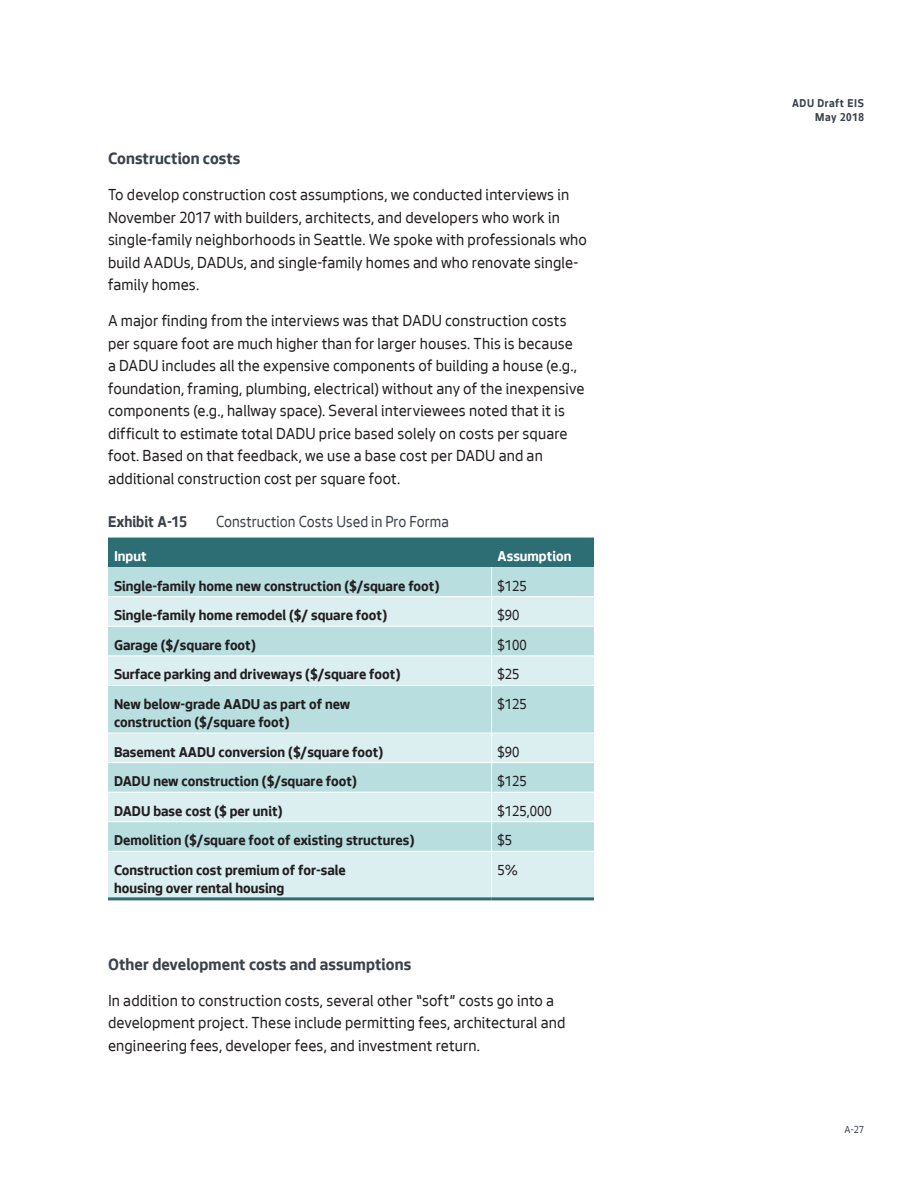
<style>
.page{position:relative;width:918px;height:1188px;background:#fff}
.page>*{position:absolute;margin:0;border:0;box-sizing:border-box;transform-origin:0 0}
.heading_4{font:700 17.25px "Seattle Text";letter-spacing:.005em;color:#3b424b}
.t1{font:16.5px/22.5px "Seattle Text";letter-spacing:.005em;color:#231f20}
.t2{font:16.5px "Seattle Text";color:#3b424b;scale:.94 1}
.t3{font:700 16.5px "Seattle Text";color:#3b424b;scale:.94 1}
.t4{font:700 15px/18px "Seattle Text";color:#231f20}
.t5{font:15px "Seattle Text";color:#231f20}
.t6{font:700 15px "Seattle Text";color:#fff}
.t7{font:700 12px/14.4px "Seattle Text";letter-spacing:.05em;color:#3b424b;text-align:right;scale:.94 1}
.t8{font:10.5px "Seattle Text";color:#3b424b}
</style>
<div class="page">
<svg style="left:108px;top:686px;width:486px;height:211px;background:#c9e6e8"></svg>
<svg style="left:108px;top:538px;width:486px;height:147px;background:#abced1"></svg>
<hr style="left:491px;top:686px;width:1px;height:47px;background:#fff">
<hr style="left:108px;top:733px;width:384px;height:1px;background:#fff">
<hr style="left:492px;top:733px;width:102px;height:1px;background:#fff">
<hr style="left:108px;top:762px;width:384px;height:1px;background:#fff">
<hr style="left:492px;top:762px;width:102px;height:1px;background:#fff">
<hr style="left:108px;top:792px;width:384px;height:1px;background:#fff">
<hr style="left:492px;top:792px;width:102px;height:1px;background:#fff">
<hr style="left:108px;top:821px;width:384px;height:1px;background:#fff">
<hr style="left:492px;top:821px;width:102px;height:1px;background:#fff">
<svg style="left:491px;top:734px;width:1px;height:117px"></svg>
<hr style="left:108px;top:851px;width:384px;height:1px;background:#fff">
<hr style="left:492px;top:851px;width:102px;height:1px;background:#fff">
<hr style="left:491px;top:852px;width:1px;height:45px;background:#fff">
<hr style="left:108px;top:897px;width:384px;height:3px;background:#2c6e73">
<hr style="left:492px;top:897px;width:102px;height:3px;background:#2c6e73">
<p class="heading_4" style="left:108px;top:147px;width:134px">Construction costs</p>
<p class="t1" style="left:108px;top:183px;width:480px">To develop construction cost assumptions, we conducted interviews in November 2017 with builders, architects, and developers who work in single-family neighborhoods in Seattle. We spoke with professionals who build AADUs, DADUs, and single-family homes and who renovate single&shy;family homes.</p>
<p class="t1" style="left:108px;top:309px;width:478px">A major finding from the interviews was that DADU construction costs per square foot are much higher than for larger houses. This is because a DADU includes all the expensive components of building a house (e.g., foundation, framing, plumbing, electrical) without any of the inexpensive components (e.g., hallway space). Several interviewees noted that it is difficult to estimate total DADU price based solely on costs per square foot. Based on that feedback, we use a base cost per DADU and an additional construction cost per square foot.</p>
<p class="t3" style="left:108px;top:510px;width:86px">Exhibit A-15</p>
<p class="t2" style="left:216px;top:511px;width:249px">Construction Costs Used in Pro Forma</p>
<p class="t6" style="left:114px;top:546px;width:34px">Input</p>
<p class="t6" style="left:498px;top:546px;width:75px">Assumption</p>
<p class="t4" style="left:114px;top:576px;width:327px">Single-family home new construction ($/square foot)</p>
<p class="t5" style="left:498px;top:576px;width:31px">$125</p>
<p class="t4" style="left:114px;top:606px;width:275px">Single-family home remodel ($/ square foot)</p>
<p class="t5" style="left:498px;top:606px;width:23px">$90</p>
<p class="t4" style="left:114px;top:635px;width:144px">Garage ($/square foot)</p>
<p class="t5" style="left:498px;top:635px;width:31px">$100</p>
<p class="t4" style="left:114px;top:665px;width:288px">Surface parking and driveways ($/square foot)</p>
<p class="t5" style="left:498px;top:665px;width:23px">$25</p>
<p class="t4" style="left:114px;top:694px;width:238px">New below-grade AADU as part of new construction ($/square foot)</p>
<p class="t5" style="left:498px;top:694px;width:31px">$125</p>
<p class="t4" style="left:114px;top:742px;width:271px">Basement AADU conversion ($/square foot)</p>
<p class="t5" style="left:498px;top:742px;width:23px">$90</p>
<p class="t4" style="left:114px;top:771px;width:245px">DADU new construction ($/square foot)</p>
<p class="t5" style="left:498px;top:772px;width:31px">$125</p>
<p class="t4" style="left:114px;top:801px;width:170px">DADU base cost ($ per unit)</p>
<p class="t5" style="left:498px;top:801px;width:56px">$125,000</p>
<p class="t4" style="left:114px;top:831px;width:302px">Demolition ($/square foot of existing structures)</p>
<p class="t5" style="left:498px;top:831px;width:16px">$5</p>
<p class="t4" style="left:114px;top:860px;width:233px">Construction cost premium of for-sale housing over rental housing</p>
<p class="t5" style="left:498px;top:860px;width:22px">5%</p>
<p class="heading_4" style="left:108px;top:952px;width:305px">Other development costs and assumptions</p>
<p class="t1" style="left:108px;top:989px;width:459px">In addition to construction costs, several other “soft” costs go into a development project. These include permitting fees, architectural and engineering fees, developer fees, and investment return.</p>
<p class="t7" style="left:792px;top:95px;width:78px">ADU Draft EIS<br>May 2018</p>
<p class="t8" style="left:845px;top:1123px;width:21px">A-27</p>
</div>
